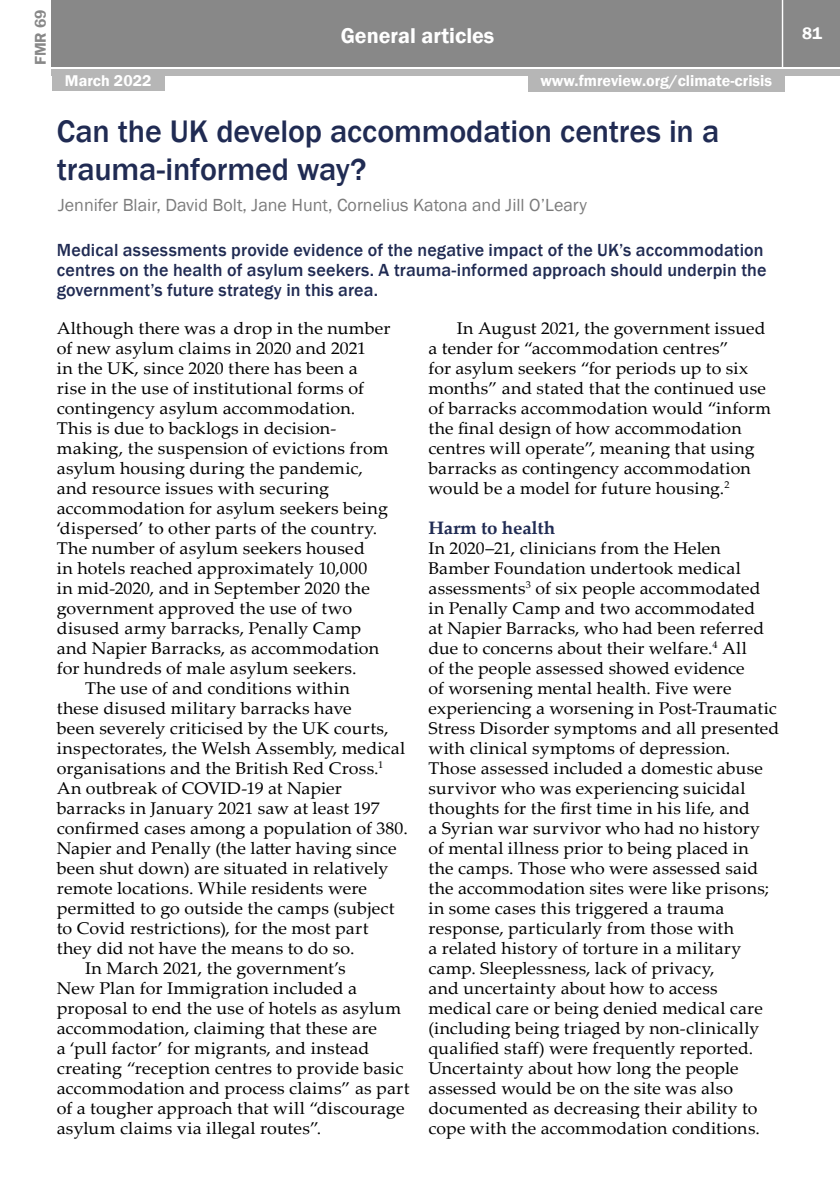
<style>
.page{position:relative;width:840px;height:1191px;background:#fff}
.page>*{position:absolute;margin:0;border:0;box-sizing:border-box;transform-origin:0 0}
.t1{font:500 32px/38px "Franklin Gothic";letter-spacing:-.005em;color:#202b53}
.t2{font:600 22px "Franklin Gothic";color:#fff}
.t3{font:500 18px/20px "Franklin Gothic";letter-spacing:.01em;color:#202b53}
.t4{font:18px "Franklin Gothic";color:#7c7c7c}
.t5{font:700 18px "Palatino Linotype";letter-spacing:-.01em;color:#202b53;scale:1.04 1}
.t6{font:17px "Palatino Linotype";letter-spacing:.01em;color:#000;scale:1.05 1}
.t7{font:17px/20px "Palatino Linotype";letter-spacing:.01em;color:#000;scale:1.04 1}
.t8{font:600 17px "Franklin Gothic";color:#fff}
.t9{font:600 16px "Franklin Gothic";color:#fff}
.t10{font:600 16px "Franklin Gothic";color:#888}
</style>
<div class="page">
<div style="left:52px;top:0;width:787px;height:66px;background:#888"></div>
<div style="left:52px;top:69px;width:787px;height:6px;background:#b6b6b6"></div>
<hr style="left:781px;top:0;width:1px;height:68px;background:#fff">
<div style="left:52px;top:73px;width:112px;height:18px;background:#b6b6b6"></div>
<div style="left:527px;top:74px;width:257px;height:18px;background:#b6b6b6"></div>
<p class="t10" style="left:31px;top:65px;width:57px;rotate:-90deg">FMR 69</p>
<p class="t2" style="left:340px;top:22px;width:155px">General articles</p>
<p class="t9" style="left:65px;top:71px;width:88px">March 2022</p>
<p class="t9" style="left:540px;top:71px;width:233px">www.fmreview.org/climate-crisis</p>
<h1 class="t1" style="left:57px;top:112px;width:663px">Can the UK develop accommodation centres in a trauma-informed way?</h1>
<p class="t4" style="left:58px;top:194px;width:530px">Jennifer Blair, David Bolt, Jane Hunt, Cornelius Katona and Jill O’Leary</p>
<p class="t3" style="left:57px;top:240px;width:711px">Medical assessments provide evidence of the negative impact of the UK’s accommodation centres on the health of asylum seekers. A trauma-informed approach should underpin the government’s future strategy in this area.</p>
<p class="t6" style="left:57px;top:316px;width:319px">Although there was a drop in the number</p>
<p class="t6" style="left:57px;top:336px;width:296px">of new asylum claims in 2020 and 2021</p>
<p class="t6" style="left:57px;top:356px;width:288px">in the UK, since 2020 there has been a</p>
<p class="t6" style="left:57px;top:376px;width:294px">rise in the use of institutional forms of</p>
<p class="t6" style="left:57px;top:396px;width:286px">contingency asylum accommodation.</p>
<p class="t6" style="left:57px;top:416px;width:268px">This is due to backlogs in decision-</p>
<p class="t6" style="left:57px;top:436px;width:317px">making, the suspension of evictions from</p>
<p class="t6" style="left:57px;top:456px;width:293px">asylum housing during the pandemic,</p>
<p class="t6" style="left:57px;top:476px;width:261px">and resource issues with securing</p>
<p class="t6" style="left:57px;top:496px;width:317px">accommodation for asylum seekers being</p>
<p class="t6" style="left:57px;top:516px;width:307px">‘dispersed’ to other parts of the country.</p>
<p class="t6" style="left:57px;top:536px;width:295px">The number of asylum seekers housed</p>
<p class="t6" style="left:57px;top:556px;width:297px">in hotels reached approximately 10,000</p>
<p class="t6" style="left:57px;top:576px;width:300px">in mid-2020, and in September 2020 the</p>
<p class="t6" style="left:57px;top:596px;width:283px">government approved the use of two</p>
<p class="t6" style="left:57px;top:616px;width:291px">disused army barracks, Penally Camp</p>
<p class="t6" style="left:57px;top:636px;width:308px">and Napier Barracks, as accommodation</p>
<p class="t6" style="left:57px;top:656px;width:287px">for hundreds of male asylum seekers.</p>
<p class="t6" style="left:85px;top:676px;width:253px">The use of and conditions within</p>
<p class="t6" style="left:57px;top:696px;width:282px">these disused military barracks have</p>
<p class="t6" style="left:57px;top:716px;width:317px">been severely criticised by the UK courts,</p>
<p class="t6" style="left:57px;top:736px;width:333px">inspectorates, the Welsh Assembly, medical</p>
<p class="t6" style="left:57px;top:756px;width:312px">organisations and the British Red Cross.<sup>1</sup></p>
<p class="t6" style="left:57px;top:776px;width:273px">An outbreak of COVID-19 at Napier</p>
<p class="t6" style="left:57px;top:796px;width:309px">barracks in January 2021 saw at least 197</p>
<p class="t6" style="left:57px;top:816px;width:336px">confirmed cases among a population of 380.</p>
<p class="t6" style="left:57px;top:836px;width:325px">Napier and Penally (the latter having since</p>
<p class="t6" style="left:57px;top:856px;width:317px">been shut down) are situated in relatively</p>
<p class="t6" style="left:57px;top:876px;width:297px">remote locations. While residents were</p>
<p class="t6" style="left:57px;top:896px;width:323px">permitted to go outside the camps (subject</p>
<p class="t6" style="left:57px;top:916px;width:298px">to Covid restrictions), for the most part</p>
<p class="t6" style="left:57px;top:936px;width:285px">they did not have the means to do so.</p>
<p class="t6" style="left:85px;top:956px;width:249px">In March 2021, the government’s</p>
<p class="t6" style="left:57px;top:976px;width:287px">New Plan for Immigration included a</p>
<p class="t6" style="left:57px;top:996px;width:329px">proposal to end the use of hotels as asylum</p>
<p class="t6" style="left:57px;top:1016px;width:306px">accommodation, claiming that these are</p>
<p class="t6" style="left:57px;top:1036px;width:299px">a ‘pull factor’ for migrants, and instead</p>
<p class="t6" style="left:57px;top:1056px;width:331px">creating “reception centres to provide basic</p>
<p class="t6" style="left:57px;top:1076px;width:337px">accommodation and process claims” as part</p>
<p class="t6" style="left:57px;top:1096px;width:332px">of a tougher approach that will “discourage</p>
<p class="t6" style="left:57px;top:1116px;width:253px">asylum claims via illegal routes”.</p>
<p class="t7" style="left:428px;top:317px;width:331px;text-indent:28px">In August 2021, the government issued a tender for “accommodation centres”<br>for asylum seekers “for periods up to six months” and stated that the continued use of barracks accommodation would “inform the final design of how accommodation centres will operate”, meaning that using barracks as contingency accommodation would be a model for future housing.<sup>2</sup></p>
<p class="t5" style="left:428px;top:515px;width:123px">Harm to health</p>
<p class="t7" style="left:428px;top:537px;width:339px">In 2020–21, clinicians from the Helen Bamber Foundation undertook medical assessments<sup>3</sup> of six people accommodated in Penally Camp and two accommodated<br>at Napier Barracks, who had been referred due to concerns about their welfare.<sup>4</sup> All<br>of the people assessed showed evidence<br>of worsening mental health. Five were experiencing a worsening in Post-Traumatic Stress Disorder symptoms and all presented with clinical symptoms of depression.<br>Those assessed included a domestic abuse survivor who was experiencing suicidal thoughts for the first time in his life, and<br>a Syrian war survivor who had no history of mental illness prior to being placed in<br>the camps. Those who were assessed said the accommodation sites were like prisons; in some cases this triggered a trauma response, particularly from those with<br>a related history of torture in a military camp. Sleeplessness, lack of privacy,<br>and uncertainty about how to access medical care or being denied medical care (including being triaged by non-clinically qualified staff) were frequently reported.<br>Uncertainty about how long the people assessed would be on the site was also documented as decreasing their ability to cope with the accommodation conditions.</p>
<p class="t8" style="left:801px;top:23px;width:21px">81</p>
</div>
